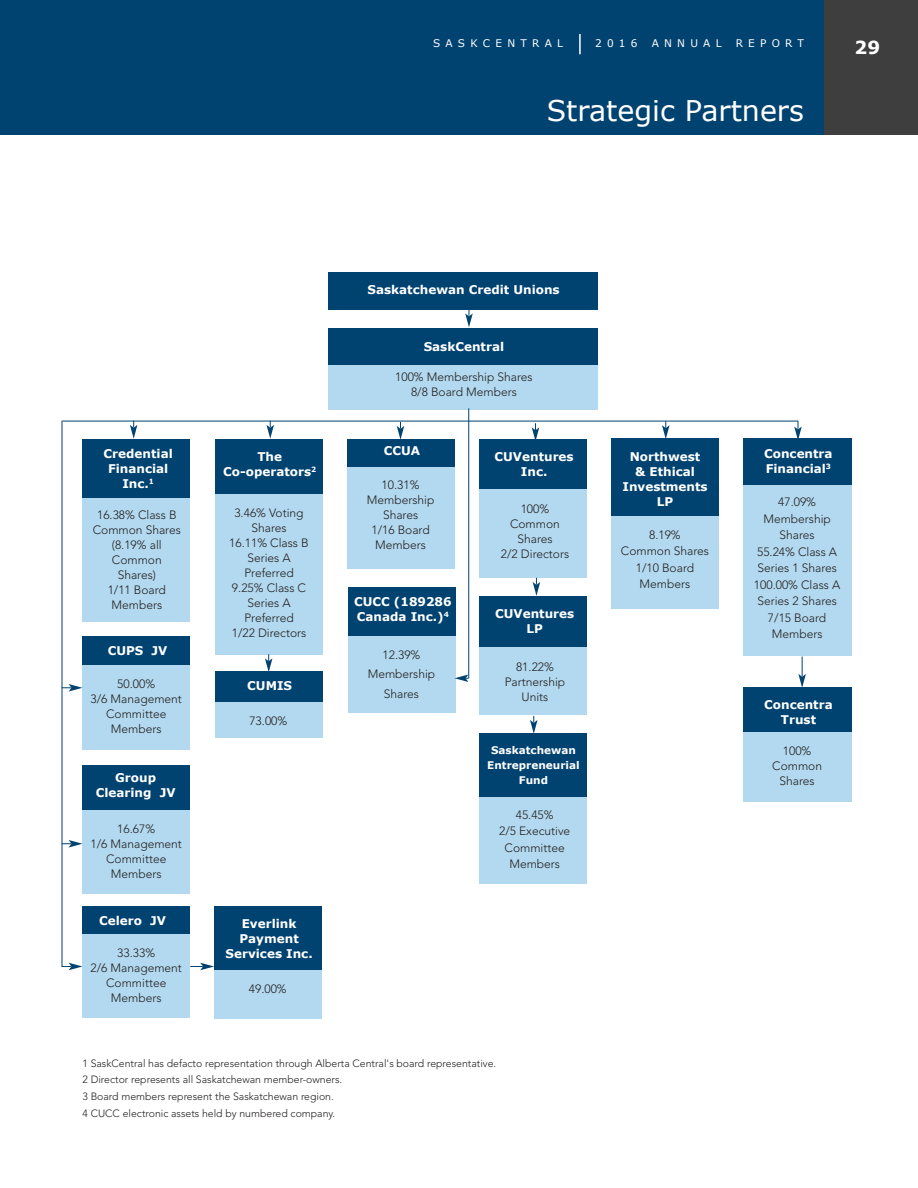
<style>
.page{position:relative;width:918px;height:1188px;background:#fff}
.page>*{position:absolute;margin:0;border:0;box-sizing:border-box;transform-origin:0 0}
.t1{font:28.5px "Verdana";color:#fff}
.t2{font:700 18px "Verdana";color:#fff}
.t3{font:300 12px/15px "Avenir";color:#231f20;text-align:center}
.t4{font:700 12px/15px "Verdana";color:#fff;text-align:center}
.t5{font:300 10.5px/16.6px "Avenir";color:#231f20}
.t6{font:700 10.5px/15px "Verdana";color:#fff;text-align:center}
.t7{font:10.5px "Verdana";letter-spacing:.5em;color:#fff}
</style>
<div class="page">
<div style="left:824px;top:0;width:94px;height:135px;background:#3e3e3f"></div>
<div style="left:0;top:0;width:824px;height:135px;background:#004270"></div>
<hr style="left:579px;top:34px;width:2px;height:20px;background:#fff">
<div style="left:328px;top:273px;width:270px;height:37px;background:#004270"></div>
<div style="left:328px;top:328px;width:270px;height:38px;background:#004270"></div>
<div style="left:328px;top:365px;width:270px;height:44px;background:#b2d9ef"></div>
<div style="left:82px;top:439px;width:108px;height:59px;background:#004270"></div>
<div style="left:82px;top:498px;width:108px;height:124px;background:#b2d9ef"></div>
<div style="left:743px;top:439px;width:108px;height:47px;background:#004270"></div>
<div style="left:743px;top:485px;width:108px;height:171px;background:#b2d9ef"></div>
<div style="left:611px;top:439px;width:108px;height:78px;background:#004270"></div>
<div style="left:611px;top:517px;width:108px;height:92px;background:#b2d9ef"></div>
<div style="left:479px;top:439px;width:108px;height:51px;background:#004270"></div>
<div style="left:479px;top:489px;width:108px;height:89px;background:#b2d9ef"></div>
<div style="left:347px;top:439px;width:108px;height:28px;background:#004270"></div>
<div style="left:347px;top:467px;width:108px;height:101px;background:#b2d9ef"></div>
<div style="left:215px;top:439px;width:108px;height:56px;background:#004270"></div>
<div style="left:215px;top:494px;width:108px;height:160px;background:#b2d9ef"></div>
<div style="left:743px;top:687px;width:108px;height:45px;background:#004270"></div>
<div style="left:743px;top:732px;width:108px;height:70px;background:#b2d9ef"></div>
<div style="left:479px;top:597px;width:108px;height:51px;background:#004270"></div>
<div style="left:479px;top:647px;width:108px;height:68px;background:#b2d9ef"></div>
<div style="left:479px;top:734px;width:108px;height:63px;background:#004270"></div>
<div style="left:479px;top:797px;width:108px;height:86px;background:#b2d9ef"></div>
<div style="left:215px;top:671px;width:108px;height:32px;background:#004270"></div>
<div style="left:215px;top:702px;width:108px;height:36px;background:#b2d9ef"></div>
<div style="left:82px;top:636px;width:108px;height:29px;background:#004270"></div>
<div style="left:82px;top:665px;width:108px;height:85px;background:#b2d9ef"></div>
<div style="left:82px;top:765px;width:108px;height:46px;background:#004270"></div>
<div style="left:82px;top:810px;width:108px;height:84px;background:#b2d9ef"></div>
<div style="left:82px;top:907px;width:108px;height:30px;background:#004270"></div>
<div style="left:82px;top:935px;width:108px;height:83px;background:#b2d9ef"></div>
<div style="left:214px;top:906px;width:108px;height:65px;background:#004270"></div>
<div style="left:214px;top:971px;width:108px;height:48px;background:#b2d9ef"></div>
<div style="left:348px;top:587px;width:108px;height:51px;background:#004270"></div>
<div style="left:348px;top:636px;width:108px;height:77px;background:#b2d9ef"></div>
<hr style="left:62px;top:421px;width:1px;height:546px;background:#004270">
<hr style="left:62px;top:421px;width:736px;height:1px;background:#004270">
<svg style="left:130px;top:421px;width:7px;height:18px"></svg>
<svg style="left:266px;top:421px;width:8px;height:18px"></svg>
<svg style="left:397px;top:422px;width:7px;height:17px"></svg>
<svg style="left:532px;top:423px;width:7px;height:16px"></svg>
<svg style="left:662px;top:421px;width:8px;height:18px"></svg>
<svg style="left:794px;top:421px;width:8px;height:18px"></svg>
<svg style="left:798px;top:657px;width:8px;height:30px"></svg>
<svg style="left:533px;top:578px;width:7px;height:18px"></svg>
<svg style="left:530px;top:716px;width:8px;height:18px"></svg>
<hr style="left:468px;top:408px;width:1px;height:270px;background:#004270">
<svg style="left:455px;top:675px;width:14px;height:7px"></svg>
<svg style="left:265px;top:654px;width:7px;height:17px"></svg>
<svg style="left:62px;top:684px;width:20px;height:8px"></svg>
<svg style="left:62px;top:840px;width:20px;height:8px"></svg>
<svg style="left:62px;top:963px;width:20px;height:7px"></svg>
<svg style="left:190px;top:963px;width:24px;height:7px"></svg>
<svg style="left:465px;top:310px;width:8px;height:17px"></svg>
<p class="t7" style="left:433px;top:36px;width:131px">SASKCENTRAL</p>
<p class="t7" style="left:595px;top:36px;width:44px">2016</p>
<p class="t7" style="left:652px;top:36px;width:71px">ANNUAL</p>
<p class="t7" style="left:736px;top:36px;width:70px">REPORT</p>
<h2 class="t2" style="left:855px;top:36px;width:27px">29</h2>
<h1 class="t1" style="left:547px;top:92px;width:259px">Strategic Partners</h1>
<p class="t4" style="left:368px;top:282px;width:194px">Saskatchewan Credit Unions</p>
<p class="t4" style="left:104px;top:445px;width:71px">Credential<br>Financial<br>Inc.<sup>1</sup></p>
<p class="t3" style="left:93px;top:507px;width:90px">16.38% Class B<br>Common Shares (8.19% all<br>Common<br>Shares)<br>1/11 Board<br>Members</p>
<p class="t4" style="left:108px;top:642px;width:61px">CUPS JV</p>
<p class="t3" style="left:91px;top:676px;width:93px">50.00%<br>3/6 Management<br>Committee<br>Members</p>
<p class="t4" style="left:96px;top:770px;width:81px">Group<br>Clearing JV</p>
<p class="t3" style="left:91px;top:821px;width:93px">16.67%<br>1/6 Management<br>Committee<br>Members</p>
<p class="t4" style="left:99px;top:913px;width:68px">Celero JV</p>
<p class="t3" style="left:91px;top:946px;width:93px">33.33%<br>2/6 Management<br>Committee<br>Members</p>
<p class="t4" style="left:424px;top:339px;width:82px">SaskCentral</p>
<p class="t3" style="left:395px;top:369px;width:139px">100% Membership Shares<br>8/8 Board Members</p>
<p class="t4" style="left:384px;top:442px;width:38px">CCUA</p>
<p class="t3" style="left:367px;top:478px;width:69px">10.31%<br>Membership<br>Shares<br>1/16 Board<br>Members</p>
<p class="t4" style="left:223px;top:448px;width:95px">The<br>Co-operators<sup>2</sup></p>
<p class="t3" style="left:229px;top:505px;width:81px">3.46% Voting<br>Shares<br>16.11% Class B<br>Series A<br>Preferred<br>9.25% Class C<br>Series A<br>Preferred<br>1/22 Directors</p>
<p class="t3" style="left:501px;top:501px;width:70px">100%<br>Common<br>Shares<br>2/2 Directors</p>
<p class="t4" style="left:495px;top:448px;width:81px">CUVentures<br>Inc.</p>
<p class="t4" style="left:354px;top:593px;width:99px;text-align:left">CUCC (189286<br>Canada Inc.)<sup>4</sup></p>
<p class="t3" style="left:368px;top:645px;width:69px;line-height:19.5px">12.39%<br>Membership<br>Shares</p>
<p class="t4" style="left:495px;top:606px;width:81px">CUVentures<br>LP</p>
<p class="t3" style="left:505px;top:659px;width:62px">81.22%<br>Partnership<br>Units</p>
<p class="t4" style="left:247px;top:678px;width:46px">CUMIS</p>
<p class="t3" style="left:249px;top:713px;width:39px">73.00%</p>
<p class="t4" style="left:226px;top:916px;width:89px">Everlink<br>Payment<br>Services Inc.</p>
<p class="t3" style="left:249px;top:981px;width:39px">49.00%</p>
<p class="t6" style="left:487px;top:743px;width:94px">Saskatchewan<br>Entrepreneurial<br>Fund</p>
<p class="t3" style="left:499px;top:806px;width:73px;line-height:16.5px">45.45%<br>2/5 Executive<br>Committee<br>Members</p>
<p class="t5" style="left:82px;top:1055px;width:415px">1 SaskCentral has defacto representation through Alberta Central's board representative.<br>2 Director represents all Saskatchewan member-owners.<br>3 Board members represent the Saskatchewan region.<br>4 CUCC electronic assets held by numbered company.</p>
<p class="t4" style="left:622px;top:448px;width:87px">Northwest<br>&amp; Ethical<br>Investments<br>LP</p>
<p class="t3" style="left:621px;top:527px;width:90px;line-height:16.5px">8.19%<br>Common Shares<br>1/10 Board<br>Members</p>
<p class="t4" style="left:764px;top:445px;width:70px;text-align:left">Concentra<br>Financial<sup>3</sup></p>
<p class="t3" style="left:754px;top:494px;width:88px;line-height:16.5px">47.09%<br>Membership<br>Shares<br>55.24% Class A<br>Series 1 Shares<br>100.00% Class A<br>Series 2 Shares<br>7/15 Board<br>Members</p>
<p class="t4" style="left:764px;top:696px;width:70px">Concentra<br>Trust</p>
<p class="t3" style="left:772px;top:743px;width:51px">100%<br>Common<br>Shares</p>
</div>
